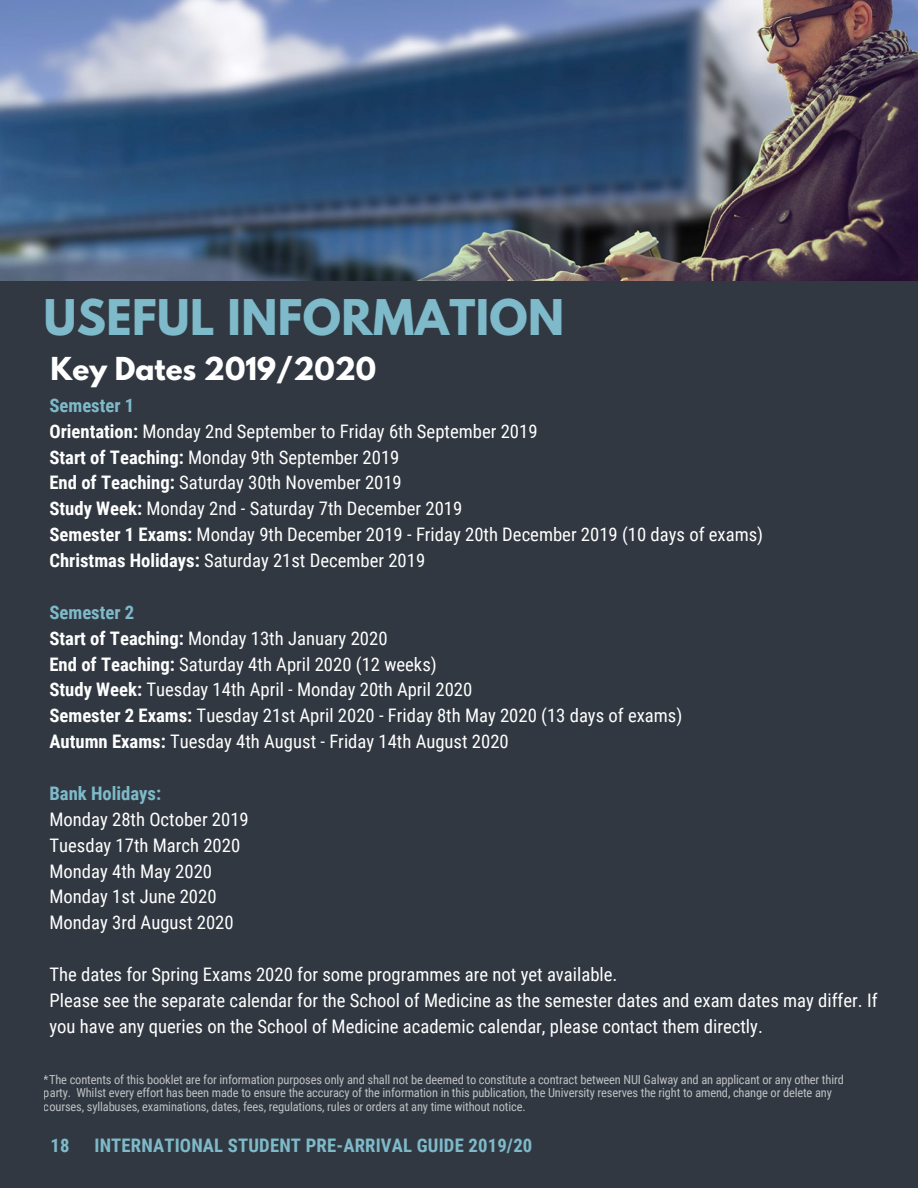
<style>
.page{position:relative;width:918px;height:1188px;background:#313841}
.page>*{position:absolute;margin:0;border:0;box-sizing:border-box;transform-origin:0 0}
.t1{font:700 43.65px "League Spartan";letter-spacing:.01em;color:#7ebac9}
.t2{font:700 28.05px "League Spartan";color:#fff}
.t3{font:18.75px/25.8px "Roboto Condensed";color:#fff}
.t4{font:700 18.75px "Roboto Condensed";letter-spacing:.01em;color:#7ebac9}
.t5{font:12.45px/13.5px "Roboto Condensed";letter-spacing:-.01em;color:#fff}
.s1{font-weight:700;color:#7ebac9}
.s2{font-weight:700}
</style>
<div class="page">
<img style="left:0;top:0;width:918px;height:280px">
<h1 class="t1" style="left:44px;top:296px;width:522px">USEFUL INFORMATION</h1>
<h2 class="t2" style="left:51px;top:355px;width:327px">Key Dates 2019/2020</h2>
<p class="t3" style="left:50px;top:392px;width:715px"><span class="s1">Semester 1<br></span><span class="s2">Orientation:</span> Monday 2nd September to Friday 6th September 2019<br><span class="s2">Start of Teaching:</span> Monday 9th September 2019<br><span class="s2">End of Teaching:</span> Saturday 30th November 2019<br><span class="s2">Study Week:</span> Monday 2nd - Saturday 7th December 2019<br><span class="s2">Semester 1 Exams:</span> Monday 9th December 2019 - Friday 20th December 2019 (10 days of exams)<br><span class="s2">Christmas Holidays:</span> Saturday 21st December 2019</p>
<p class="t3" style="left:50px;top:599px;width:634px"><span class="s1">Semester 2<br></span><span class="s2">Start of Teaching:</span> Monday 13th January 2020<br><span class="s2">End of Teaching:</span> Saturday 4th April 2020 (12 weeks)<br><span class="s2">Study Week:</span> Tuesday 14th April - Monday 20th April 2020<br><span class="s2">Semester 2 Exams:</span> Tuesday 21st April 2020 - Friday 8th May 2020 (13 days of exams)<br><span class="s2">Autumn Exams:</span> Tuesday 4th August - Friday 14th August 2020</p>
<p class="t4" style="left:50px;top:782px;width:113px">Bank Holidays:</p>
<p class="t3" style="left:50px;top:806px;width:201px">Monday 28th October 2019<br>Tuesday 17th March 2020<br>Monday 4th May 2020<br>Monday 1st June 2020<br>Monday 3rd August 2020</p>
<p class="t3" style="left:50px;top:962px;width:830px">The dates for Spring Exams 2020 for some programmes are not yet available.<br>Please see the separate calendar for the School of Medicine as the semester dates and exam dates may differ. If you have any queries on the School of Medicine academic calendar, please contact them directly.</p>
<p class="t5" style="left:44px;top:1073px;width:802px">*The contents of this booklet are for information purposes only and shall not be deemed to constitute a contract between NUI Galway and an applicant or any other third party. Whilst every effort has been made to ensure the accuracy of the information in this publication, the University reserves the right to amend, change or delete any courses, syllabuses, examinations, dates, fees, regulations, rules or orders at any time without notice.</p>
<p class="t4" style="left:51px;top:1135px;width:21px">18</p>
<p class="t4" style="left:94px;top:1135px;width:439px">INTERNATIONAL STUDENT PRE-ARRIVAL GUIDE 2019/20</p>
</div>
